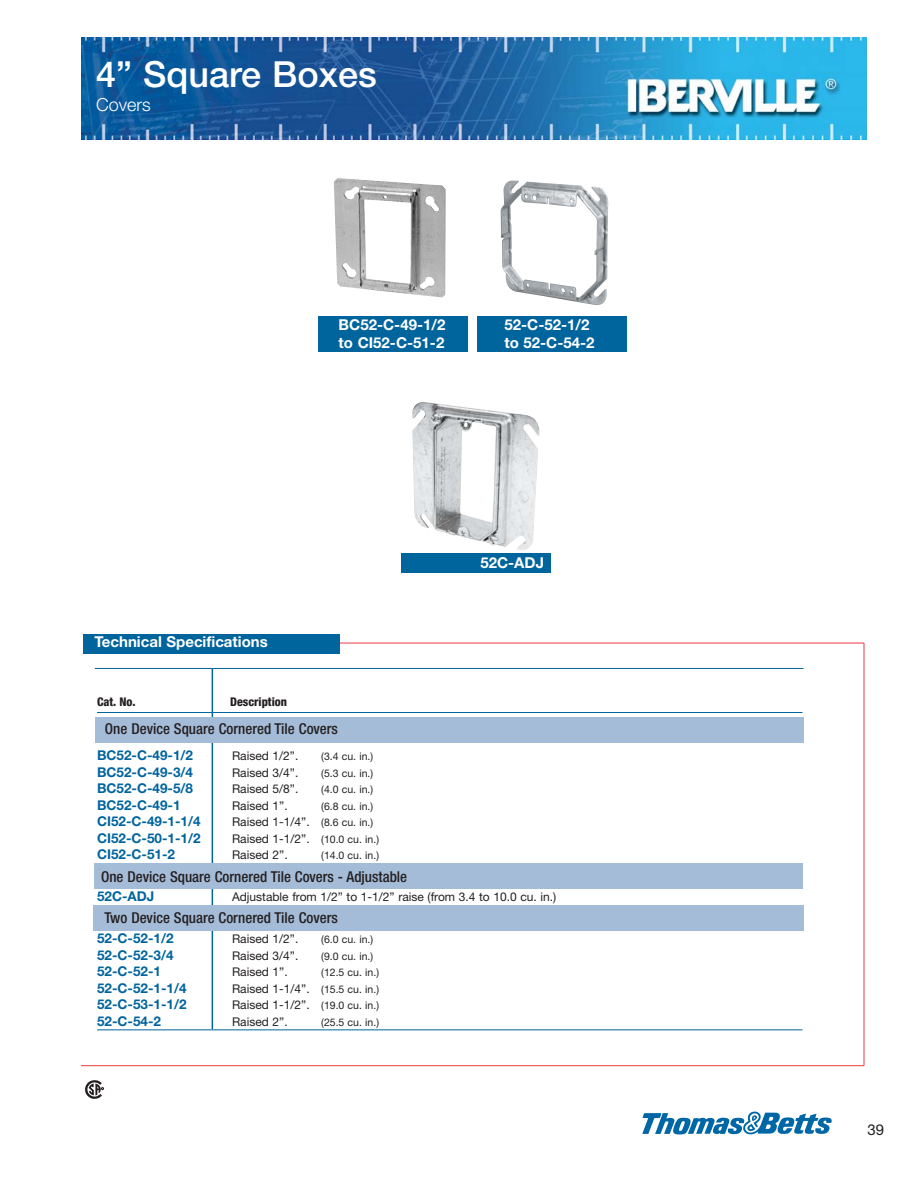
<style>
.page{position:relative;width:918px;height:1188px;background:#fff}
.page>*{position:absolute;margin:0;border:0;box-sizing:border-box;transform-origin:0 0}
.t1{font:500 36px "Helvetica Neue LT Std";color:#fff}
.t2{font:300 18px "Helvetica Neue LT Std";color:#fff}
.t3{font:500 condensed 15px "Helvetica Neue LT Std";color:#231f20}
.t4{font:700 15px/18px "Helvetica Neue LT Std";color:#fff}
.t5{font:15px "Helvetica Neue LT Std";color:#231f20}
.t6{font:700 13.5px "Helvetica Neue LT Std";color:#00649d}
.t7{font:12px "Helvetica Neue LT Std";color:#231f20}
.t8{font:800 condensed 12px "Helvetica Neue LT Std";color:#231f20}
.t9{font:10.5px "Helvetica Neue LT Std";color:#231f20}
.s1{font-size:10.5px}
</style>
<div class="page">
<hr style="left:81px;top:1065px;width:783px;height:1px;background:#ef3a42">
<hr style="left:212px;top:668px;width:1px;height:361px;background:#00649d">
<div style="left:94px;top:905px;width:710px;height:25px;background:#a5bcd8"></div>
<hr style="left:333px;top:643px;width:531px;height:1px;background:#ef3a42">
<div style="left:83px;top:634px;width:256px;height:20px;background:#00649d"></div>
<img style="left:81px;top:38px;width:786px;height:102px">
<svg style="left:85px;top:1080px;width:19px;height:19px"></svg>
<div style="left:318px;top:316px;width:150px;height:36px;background:#00649d"></div>
<img style="left:334px;top:178px;width:112px;height:119px">
<div style="left:478px;top:316px;width:149px;height:36px;background:#00649d"></div>
<img style="left:500px;top:180px;width:109px;height:125px">
<div style="left:94px;top:864px;width:709px;height:25px;background:#a5bcd8"></div>
<div style="left:95px;top:717px;width:709px;height:25px;background:#a5bcd8"></div>
<hr style="left:97px;top:712px;width:706px;height:1px;background:#00649d">
<hr style="left:97px;top:1029px;width:706px;height:1px;background:#00649d">
<hr style="left:95px;top:668px;width:709px;height:1px;background:#00649d">
<hr style="left:864px;top:643px;width:1px;height:423px;background:#ef3a42">
<img style="left:412px;top:402px;width:127px;height:148px">
<div style="left:401px;top:554px;width:149px;height:19px;background:#00649d"></div>
<svg style="left:642px;top:1112px;width:190px;height:23px"></svg>
<h1 class="t1" style="left:96px;top:61px;width:282px">4” Square Boxes</h1>
<h2 class="t2" style="left:96px;top:98px;width:56px">Covers</h2>
<p class="t4" style="left:339px;top:317px;width:108px">BC52-C-49-1/2 to CI52-C-51-2</p>
<p class="t4" style="left:505px;top:317px;width:92px">52-C-52-1/2 to 52-C-54-2</p>
<p class="t4" style="left:94px;top:635px;width:175px">Technical Specifications</p>
<p class="t4" style="left:480px;top:555px;width:65px">52C-ADJ</p>
<p class="t8" style="left:97px;top:697px;width:40px">Cat. No.</p>
<p class="t8" style="left:230px;top:697px;width:58px">Description</p>
<p class="t3" style="left:105px;top:723px;width:234px">One Device Square Cornered Tile Covers</p>
<p class="t6" style="left:97px;top:750px;width:98px">BC52-C-49-1/2</p>
<p class="t7" style="left:232px;top:751px;width:68px">Raised 1/2”.</p>
<p class="t9" style="left:321px;top:752px;width:53px">(3.4 cu. in.)</p>
<p class="t6" style="left:97px;top:767px;width:98px">BC52-C-49-3/4</p>
<p class="t7" style="left:232px;top:768px;width:68px">Raised 3/4”.</p>
<p class="t9" style="left:321px;top:769px;width:53px">(5.3 cu. in.)</p>
<p class="t6" style="left:97px;top:783px;width:98px">BC52-C-49-5/8</p>
<p class="t7" style="left:232px;top:784px;width:68px">Raised 5/8”.</p>
<p class="t9" style="left:321px;top:785px;width:53px">(4.0 cu. in.)</p>
<p class="t6" style="left:97px;top:800px;width:85px">BC52-C-49-1</p>
<p class="t7" style="left:232px;top:801px;width:57px">Raised 1”.</p>
<p class="t9" style="left:321px;top:802px;width:53px">(6.8 cu. in.)</p>
<p class="t6" style="left:97px;top:816px;width:105px">CI52-C-49-1-1/4</p>
<p class="t7" style="left:232px;top:817px;width:143px">Raised 1-1/4”. <span class="s1">(8.6 cu. in.)</span></p>
<p class="t6" style="left:97px;top:833px;width:105px">CI52-C-50-1-1/2</p>
<p class="t7" style="left:232px;top:834px;width:149px">Raised 1-1/2”. <span class="s1">(10.0 cu. in.)</span></p>
<p class="t6" style="left:97px;top:849px;width:79px">CI52-C-51-2</p>
<p class="t7" style="left:232px;top:850px;width:57px">Raised 2”.</p>
<p class="t9" style="left:321px;top:851px;width:59px">(14.0 cu. in.)</p>
<p class="t3" style="left:101px;top:871px;width:308px">One Device Square Cornered Tile Covers - Adjustable</p>
<p class="t6" style="left:97px;top:891px;width:59px">52C-ADJ</p>
<p class="t7" style="left:232px;top:892px;width:326px">Adjustable from 1/2” to 1-1/2” raise (from 3.4 to 10.0 cu. in.)</p>
<p class="t3" style="left:104px;top:912px;width:235px">Two Device Square Cornered Tile Covers</p>
<p class="t6" style="left:97px;top:933px;width:78px">52-C-52-1/2</p>
<p class="t7" style="left:232px;top:934px;width:68px">Raised 1/2”.</p>
<p class="t9" style="left:321px;top:935px;width:53px">(6.0 cu. in.)</p>
<p class="t6" style="left:97px;top:950px;width:78px">52-C-52-3/4</p>
<p class="t7" style="left:232px;top:951px;width:68px">Raised 3/4”.</p>
<p class="t9" style="left:321px;top:952px;width:53px">(9.0 cu. in.)</p>
<p class="t6" style="left:97px;top:966px;width:66px">52-C-52-1</p>
<p class="t7" style="left:232px;top:967px;width:57px">Raised 1”.</p>
<p class="t9" style="left:321px;top:968px;width:59px">(12.5 cu. in.)</p>
<p class="t6" style="left:97px;top:983px;width:91px">52-C-52-1-1/4</p>
<p class="t7" style="left:232px;top:984px;width:149px">Raised 1-1/4”. <span class="s1">(15.5 cu. in.)</span></p>
<p class="t6" style="left:97px;top:999px;width:91px">52-C-53-1-1/2</p>
<p class="t7" style="left:232px;top:1000px;width:149px">Raised 1-1/2”. <span class="s1">(19.0 cu. in.)</span></p>
<p class="t6" style="left:97px;top:1016px;width:66px">52-C-54-2</p>
<p class="t7" style="left:232px;top:1017px;width:57px">Raised 2”.</p>
<p class="t9" style="left:321px;top:1018px;width:59px">(25.5 cu. in.)</p>
<p class="t5" style="left:868px;top:1125px;width:18px">39</p>
</div>
